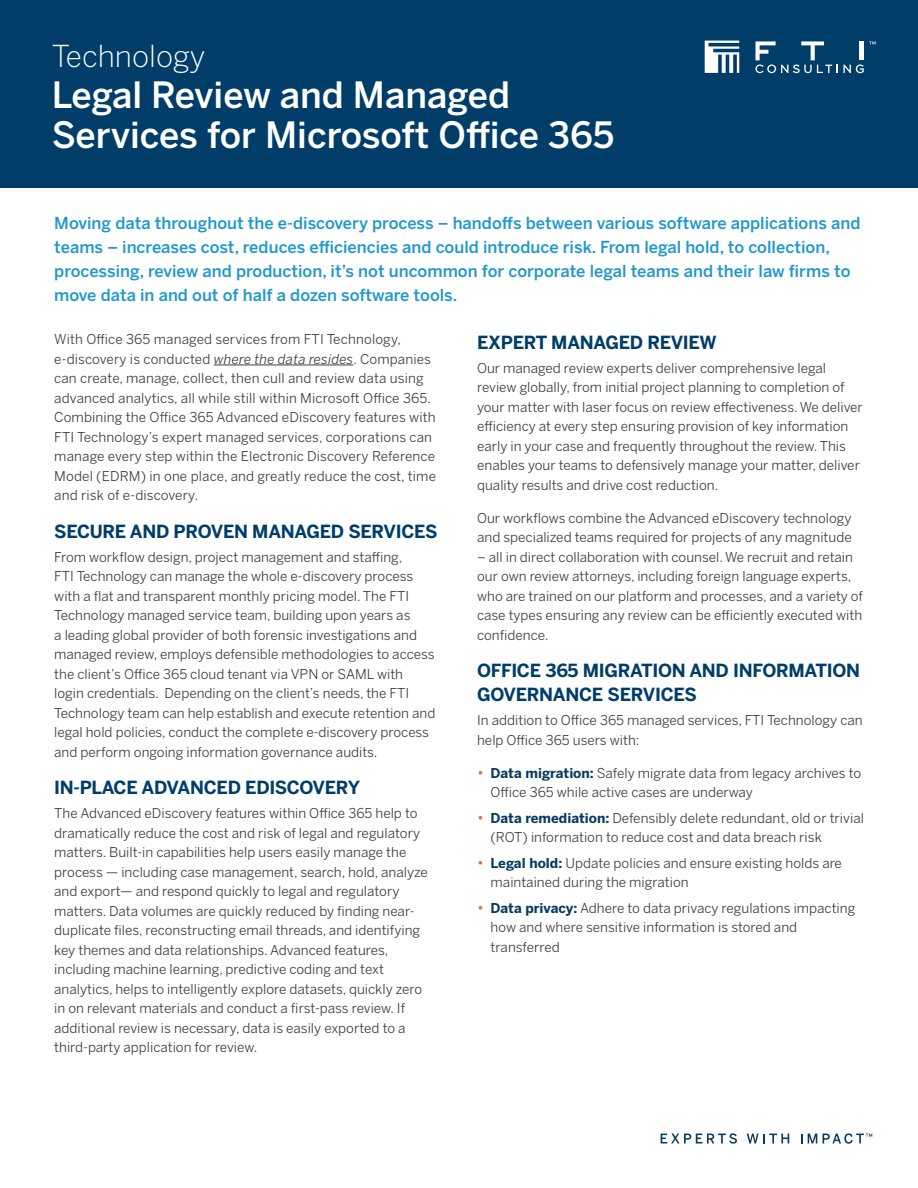
<style>
.page{position:relative;width:918px;height:1188px;background:#fff}
.page>*{position:absolute;margin:0;border:0;box-sizing:border-box;transform-origin:0 0}
.ServiceSheetTitle{font:500 36px/40.5px "Benton Sans";color:#fff}
.ServiceSheetTitle-2{font:300 30px "Benton Sans";color:#fff}
.Subhead{font:700 18px/24px "Benton Sans";letter-spacing:-.015em;color:#003e69}
.IntroText{font:500 16.5px/24px "Benton Sans";color:#2198cc}
.BodyText{font:13.5px/19.5px "Benton Sans";color:#3e3e3f}
.s1{font-style:italic}
.s2{font-size:15px;color:#f26729}
.s3{font-weight:700;color:#083b60}
</style>
<div class="page">
<div style="left:0;top:0;width:918px;height:188px;background:#003e69"></div>
<svg style="left:705px;top:41px;width:34px;height:32px"></svg>
<svg style="left:755px;top:41px;width:121px;height:32px"></svg>
<svg style="left:661px;top:1133px;width:76px;height:11px"></svg>
<svg style="left:747px;top:1134px;width:42px;height:9px"></svg>
<svg style="left:808px;top:1133px;width:64px;height:11px"></svg>
<hr style="left:214px;top:365px;width:139px;height:1px;background:#3e3e3f">
<p class="ServiceSheetTitle-2" style="left:52px;top:39px;width:155px">Technology</p>
<p class="ServiceSheetTitle" style="left:52px;top:74px;width:564px">Legal Review and Managed<br>Services for Microsoft Office 365</p>
<p class="IntroText" style="left:54px;top:210px;width:808px">Moving data throughout the e-discovery process – handoffs between various software applications and teams – increases cost, reduces efficiencies and could introduce risk. From legal hold, to collection, processing, review and production, it’s not uncommon for corporate legal teams and their law firms to move data in and out of half a dozen software tools.</p>
<p class="BodyText" style="left:54px;top:329px;width:383px">With Office 365 managed services from FTI Technology, e-discovery is conducted <span class="s1">where the data resides</span>. Companies can create, manage, collect, then cull and review data using advanced analytics, all while still within Microsoft Office 365.<br>Combining the Office 365 Advanced eDiscovery features with FTI Technology’s expert managed services, corporations can manage every step within the Electronic Discovery Reference Model (EDRM) in one place, and greatly reduce the cost, time and risk of e-discovery.</p>
<p class="Subhead" style="left:54px;top:519px;width:385px">SECURE AND PROVEN MANAGED SERVICES</p>
<p class="BodyText" style="left:54px;top:547px;width:383px">From workflow design, project management and staffing,<br>FTI Technology can manage the whole e-discovery process with a flat and transparent monthly pricing model. The FTI Technology managed service team, building upon years as<br>a leading global provider of both forensic investigations and managed review, employs defensible methodologies to access the client’s Office 365 cloud tenant via VPN or SAML with login credentials. Depending on the client’s needs, the FTI Technology team can help establish and execute retention and legal hold policies, conduct the complete e-discovery process and perform ongoing information governance audits.</p>
<p class="Subhead" style="left:54px;top:775px;width:307px">IN-PLACE ADVANCED EDISCOVERY</p>
<p class="BodyText" style="left:54px;top:803px;width:375px">The Advanced eDiscovery features within Office 365 help to dramatically reduce the cost and risk of legal and regulatory matters. Built-in capabilities help users easily manage the process — including case management, search, hold, analyze and export— and respond quickly to legal and regulatory matters. Data volumes are quickly reduced by finding near&shy;duplicate files, reconstructing email threads, and identifying key themes and data relationships. Advanced features, including machine learning, predictive coding and text analytics, helps to intelligently explore datasets, quickly zero in on relevant materials and conduct a first-pass review. If additional review is necessary, data is easily exported to a third-party application for review.</p>
<p class="Subhead" style="left:477px;top:330px;width:241px">EXPERT MANAGED REVIEW</p>
<p class="BodyText" style="left:477px;top:358px;width:387px">Our managed review experts deliver comprehensive legal review globally, from initial project planning to completion of your matter with laser focus on review effectiveness. We deliver efficiency at every step ensuring provision of key information early in your case and frequently throughout the review. This enables your teams to defensively manage your matter, deliver quality results and drive cost reduction.</p>
<p class="BodyText" style="left:477px;top:508px;width:376px">Our workflows combine the Advanced eDiscovery technology and specialized teams required for projects of any magnitude</p>
<p class="BodyText" style="left:477px;top:547px;width:387px">– all in direct collaboration with counsel. We recruit and retain our own review attorneys, including foreign language experts, who are trained on our platform and processes, and a variety of case types ensuring any review can be efficiently executed with confidence.</p>
<p class="Subhead" style="left:477px;top:658px;width:385px">OFFICE 365 MIGRATION AND INFORMATION<br>GOVERNANCE SERVICES</p>
<p class="BodyText" style="left:477px;top:710px;width:387px">In addition to Office 365 managed services, FTI Technology can help Office 365 users with:</p>
<p class="BodyText" style="left:491px;top:763px;width:372px;text-indent:-14px"><span class="s2">•</span> <span class="s3">Data migration:</span> Safely migrate data from legacy archives to<br>Office 365 while active cases are underway</p>
<p class="BodyText" style="left:491px;top:808px;width:375px;text-indent:-14px"><span class="s2">•</span> <span class="s3">Data remediation:</span> Defensibly delete redundant, old or trivial (ROT) information to reduce cost and data breach risk</p>
<p class="BodyText" style="left:491px;top:853px;width:353px;text-indent:-14px"><span class="s2">•</span> <span class="s3">Legal hold:</span> Update policies and ensure existing holds are maintained during the migration</p>
<p class="BodyText" style="left:491px;top:898px;width:366px;text-indent:-14px"><span class="s2">•</span> <span class="s3">Data privacy:</span> Adhere to data privacy regulations impacting how and where sensitive information is stored and transferred</p>
</div>
